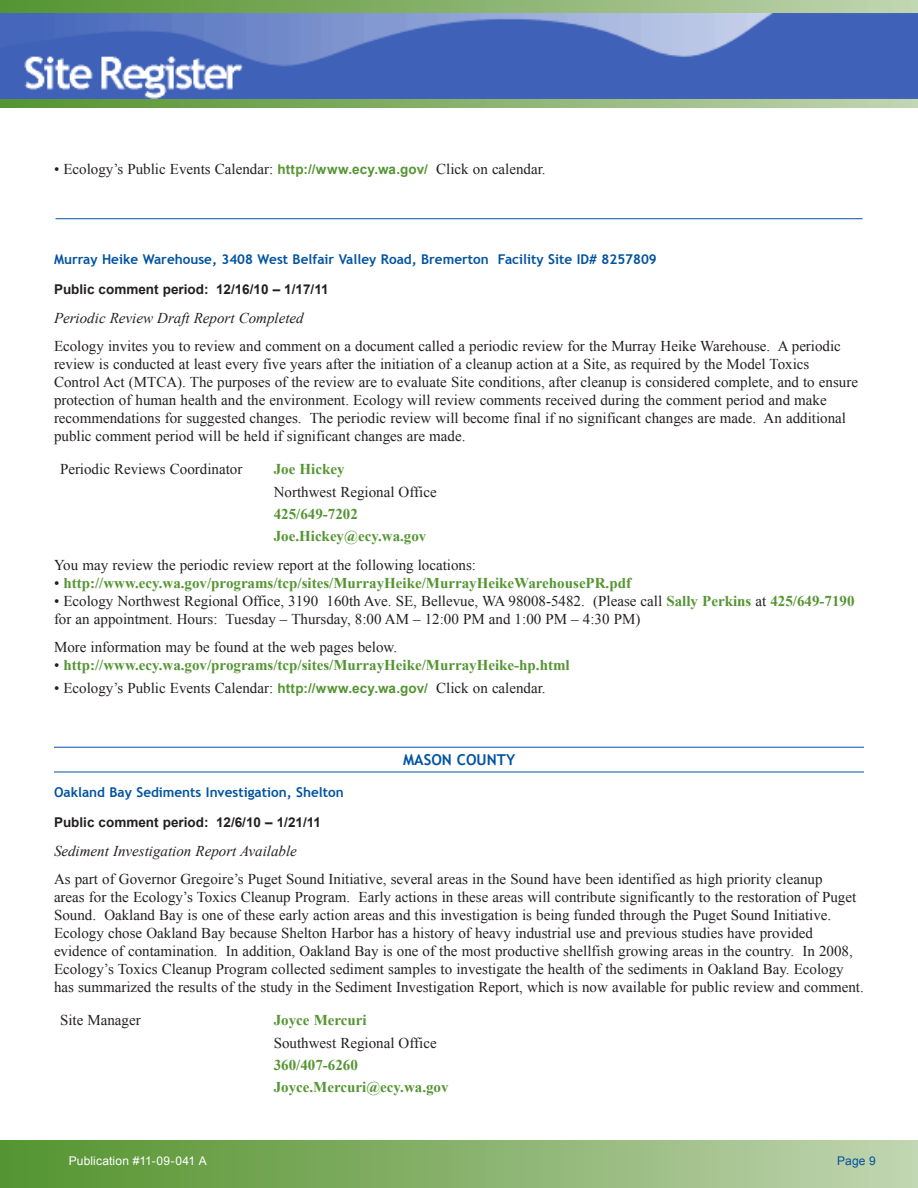
<style>
.page{position:relative;width:918px;height:1188px;background:#fff}
.page>*{position:absolute;margin:0;border:0;box-sizing:border-box;transform-origin:0 0}
.Body_Copy{font:15px/18px "Times New Roman";color:#231f20}
.Bullets{font:15px "Times New Roman";color:#231f20}
.Bullets-2{font:700 15px "Times New Roman";color:#549532}
.Body_Copy-2{font:700 15px "Times New Roman";color:#549532}
.Public_Comment{font:italic 15px "Times New Roman";color:#231f20}
.County_Subhead{font:700 15px "Trebuchet MS";color:#0153a0}
.County_Name_Add_BLUE{font:700 13.5px "Trebuchet MS";color:#0153a0}
.Public_Comment-2{font:700 13.5px "Arial";color:#231f20}
.PUB___Pg__s{font:12px "Arial";letter-spacing:.01em;color:#fff}
.PUB___Pg__s-2{font:12px "Arial";color:#0153a0}
.s1{font-family:"Arial";font-weight:700;font-size:13.5px;color:#549532}
.s2{font-weight:400;color:#231f20}
.s3{font-weight:700;color:#549532}
</style>
<div class="page">
<hr style="left:54px;top:747px;width:810px;height:1px;background:#0153a0">
<hr style="left:54px;top:772px;width:810px;height:1px;background:#0153a0">
<hr style="left:55px;top:218px;width:807px;height:1px;background:#0153a0">
<svg style="left:0;top:0;width:918px;height:13px"></svg>
<svg style="left:0;top:99px;width:918px;height:9px"></svg>
<img style="left:0;top:13px;width:918px;height:86px">
<div style="left:0;top:1141px;width:918px;height:47px;background:linear-gradient(to right,#53922d,#c0d3af)"></div>
<p class="Bullets" style="left:54px;top:159px;width:493px">• Ecology’s Public Events Calendar: <span class="s1">http://www.ecy.wa.gov/</span> Click on calendar.</p>
<p class="County_Name_Add_BLUE" style="left:54px;top:251px;width:604px">Murray Heike Warehouse, 3408 West Belfair Valley Road, Bremerton Facility Site ID# 8257809</p>
<p class="Public_Comment-2" style="left:54px;top:281px;width:276px">Public comment period: 12/16/10 – 1/17/11</p>
<p class="Public_Comment" style="left:54px;top:307px;width:251px">Periodic Review Draft Report Completed</p>
<p class="Body_Copy" style="left:54px;top:337px;width:806px">Ecology invites you to review and comment on a document called a periodic review for the Murray Heike Warehouse. A periodic review is conducted at least every five years after the initiation of a cleanup action at a Site, as required by the Model Toxics Control Act (MTCA). The purposes of the review are to evaluate Site conditions, after cleanup is considered complete, and to ensure protection of human health and the environment. Ecology will review comments received during the comment period and make recommendations for suggested changes. The periodic review will become final if no significant changes are made. An additional public comment period will be held if significant changes are made.</p>
<p class="Body_Copy" style="left:60px;top:460px;width:184px">Periodic Reviews Coordinator</p>
<p class="Bullets-2" style="left:274px;top:459px;width:72px">Joe Hickey</p>
<p class="Body_Copy" style="left:274px;top:482px;width:164px">Northwest Regional Office</p>
<p class="Bullets-2" style="left:274px;top:503px;width:86px">425/649-7202</p>
<p class="Bullets-2" style="left:274px;top:526px;width:154px">Joe.Hickey@ecy.wa.gov</p>
<p class="Body_Copy" style="left:54px;top:556px;width:424px">You may review the periodic review report at the following locations:</p>
<p class="Body_Copy-2" style="left:54px;top:573px;width:579px"><span class="s2">•</span> http://www.ecy.wa.gov/programs/tcp/sites/MurrayHeike/MurrayHeikeWarehousePR.pdf</p>
<p class="Body_Copy" style="left:54px;top:592px;width:802px">• Ecology Northwest Regional Office, 3190 160th Ave. SE, Bellevue, WA 98008-5482. (Please call <span class="s3">Sally Perkins</span> at <span class="s3">425/649-7190 </span>for an appointment. Hours: Tuesday – Thursday, 8:00 AM – 12:00 PM and 1:00 PM – 4:30 PM)</p>
<p class="Bullets" style="left:54px;top:637px;width:345px">More information may be found at the web pages below.</p>
<p class="Bullets-2" style="left:54px;top:655px;width:517px"><span class="s2">•</span> http://www.ecy.wa.gov/programs/tcp/sites/MurrayHeike/MurrayHeike-hp.html</p>
<p class="Bullets" style="left:54px;top:678px;width:493px">• Ecology’s Public Events Calendar: <span class="s1">http://www.ecy.wa.gov/</span> Click on calendar.</p>
<p class="County_Subhead" style="left:403px;top:750px;width:114px">MASON COUNTY</p>
<p class="County_Name_Add_BLUE" style="left:54px;top:784px;width:291px">Oakland Bay Sediments Investigation, Shelton</p>
<p class="Public_Comment-2" style="left:54px;top:814px;width:269px">Public comment period: 12/6/10 – 1/21/11</p>
<p class="Public_Comment" style="left:54px;top:841px;width:244px">Sediment Investigation Report Available</p>
<p class="Body_Copy" style="left:54px;top:870px;width:811px">As part of Governor Gregoire’s Puget Sound Initiative, several areas in the Sound have been identified as high priority cleanup<br>areas for the Ecology’s Toxics Cleanup Program. Early actions in these areas will contribute significantly to the restoration of Puget Sound. Oakland Bay is one of these early action areas and this investigation is being funded through the Puget Sound Initiative.<br>Ecology chose Oakland Bay because Shelton Harbor has a history of heavy industrial use and previous studies have provided evidence of contamination. In addition, Oakland Bay is one of the most productive shellfish growing areas in the country. In 2008, Ecology’s Toxics Cleanup Program collected sediment samples to investigate the health of the sediments in Oakland Bay. Ecology has summarized the results of the study in the Sediment Investigation Report, which is now available for public review and comment.</p>
<p class="Body_Copy" style="left:60px;top:1011px;width:82px">Site Manager</p>
<p class="Bullets-2" style="left:274px;top:1010px;width:94px">Joyce Mercuri</p>
<p class="Body_Copy" style="left:274px;top:1034px;width:164px">Southwest Regional Office</p>
<p class="Bullets-2" style="left:274px;top:1055px;width:86px">360/407-6260</p>
<p class="Bullets-2" style="left:274px;top:1077px;width:176px">Joyce.Mercuri@ecy.wa.gov</p>
<p class="PUB___Pg__s" style="left:69px;top:1153px;width:139px">Publication #11-09-041 A</p>
<p class="PUB___Pg__s-2" style="left:837px;top:1153px;width:40px">Page 9</p>
</div>
